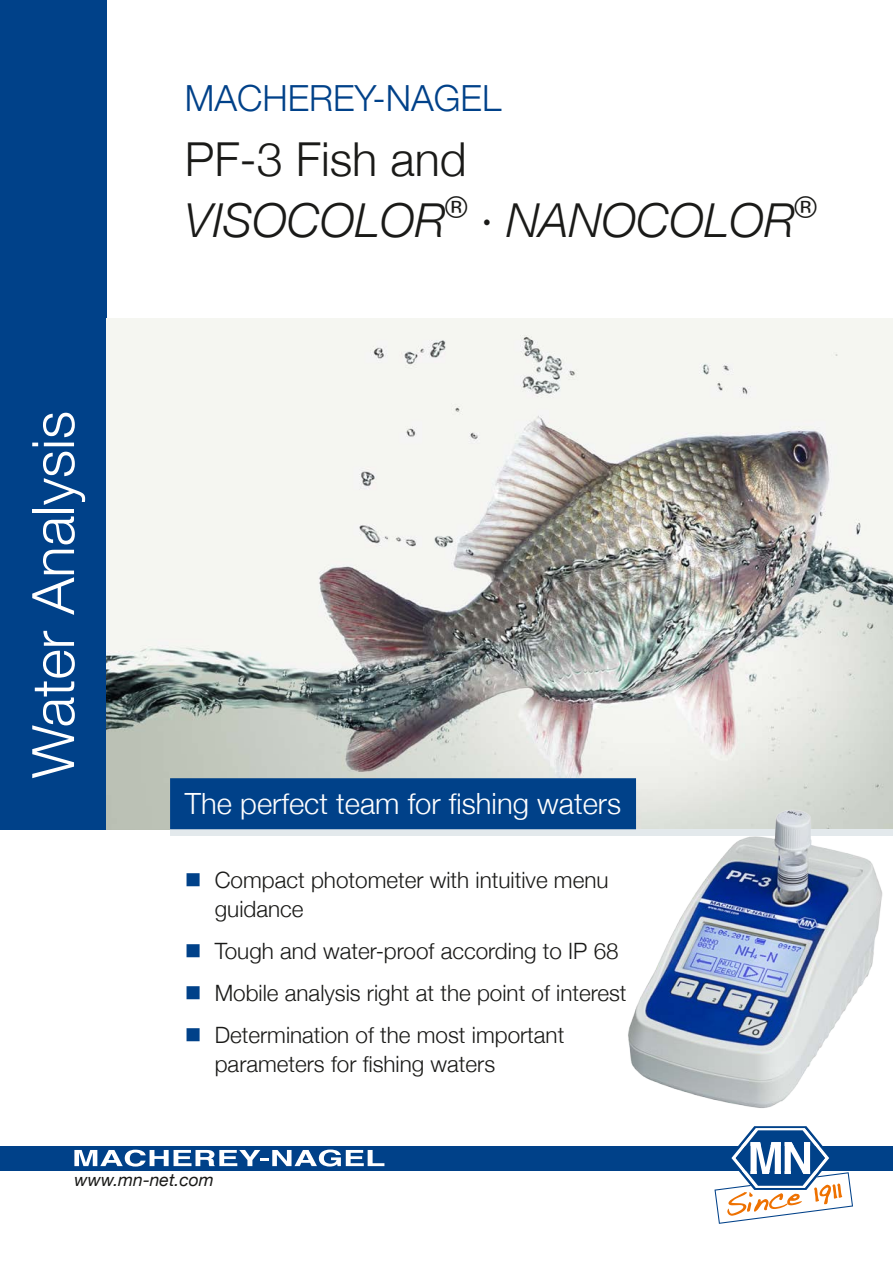
<style>
.page{position:relative;width:893px;height:1263px;background:#fff}
.page>*{position:absolute;margin:0;border:0;box-sizing:border-box;transform-origin:0 0}
.t1{font:300 58.5px "Helvetica Neue";color:#fff}
.t2{font:italic 300 46.8px/60.9px "Helvetica Neue";color:#1a1a18}
.t3{font:300 36px "Helvetica Neue";color:#004189}
.t4{font:300 29.25px "Helvetica Neue";color:#fff}
.t5{font:300 22.5px/29.2px "Helvetica Neue";color:#1a1a18}
.t6{font:italic 17.55px "Helvetica Neue";color:#1a1a18}
.s1{font-style:normal}
.s2{color:#004189}
</style>
<div class="page">
<div style="left:442px;top:1146px;width:451px;height:24px;background:#004189"></div>
<svg style="left:714px;top:1126px;width:139px;height:98px"></svg>
<div style="left:0;top:1146px;width:451px;height:24px;background:#004189"></div>
<svg style="left:74px;top:1149px;width:310px;height:17px"></svg>
<div style="left:0;top:0;width:106px;height:829px;background:#004189"></div>
<img style="left:106px;top:319px;width:787px;height:510px">
<div style="left:170px;top:829px;width:723px;height:7px;background:#e3e9ec"></div>
<div style="left:170px;top:778px;width:466px;height:51px;background:#004189"></div>
<img style="left:623px;top:801px;width:266px;height:307px">
<h1 class="t1" style="left:6px;top:778px;width:369px;rotate:-90deg">Water Analysis</h1>
<h3 class="t3" style="left:185px;top:69px;width:318px">MACHEREY-NAGEL</h3>
<h2 class="t2" style="left:185px;top:126px;width:633px"><span class="s1">PF-3 Fish and<br></span>VISOCOLOR<sup>®</sup> <span class="s1">·</span> NANOCOLOR<sup>®</sup></h2>
<h3 class="t4" style="left:185px;top:780px;width:438px">The perfect team for fishing waters</h3>
<p class="t5" style="left:215px;top:864px;width:395px;text-indent:-30px"><span class="s2">■</span> Compact photometer with intuitive menu guidance</p>
<p class="t5" style="left:185px;top:935px;width:435px"><span class="s2">■</span> Tough and water-proof according to IP 68</p>
<p class="t5" style="left:185px;top:977px;width:443px"><span class="s2">■</span> Mobile analysis right at the point of interest</p>
<p class="t5" style="left:215px;top:1019px;width:351px;text-indent:-30px"><span class="s2">■</span> Determination of the most important parameters for fishing waters</p>
<p class="t6" style="left:74px;top:1167px;width:141px">www.mn-net.com</p>
<p class="t6" style="left:64px;top:1167px;width:141px">www.mn-net.com</p>
</div>
